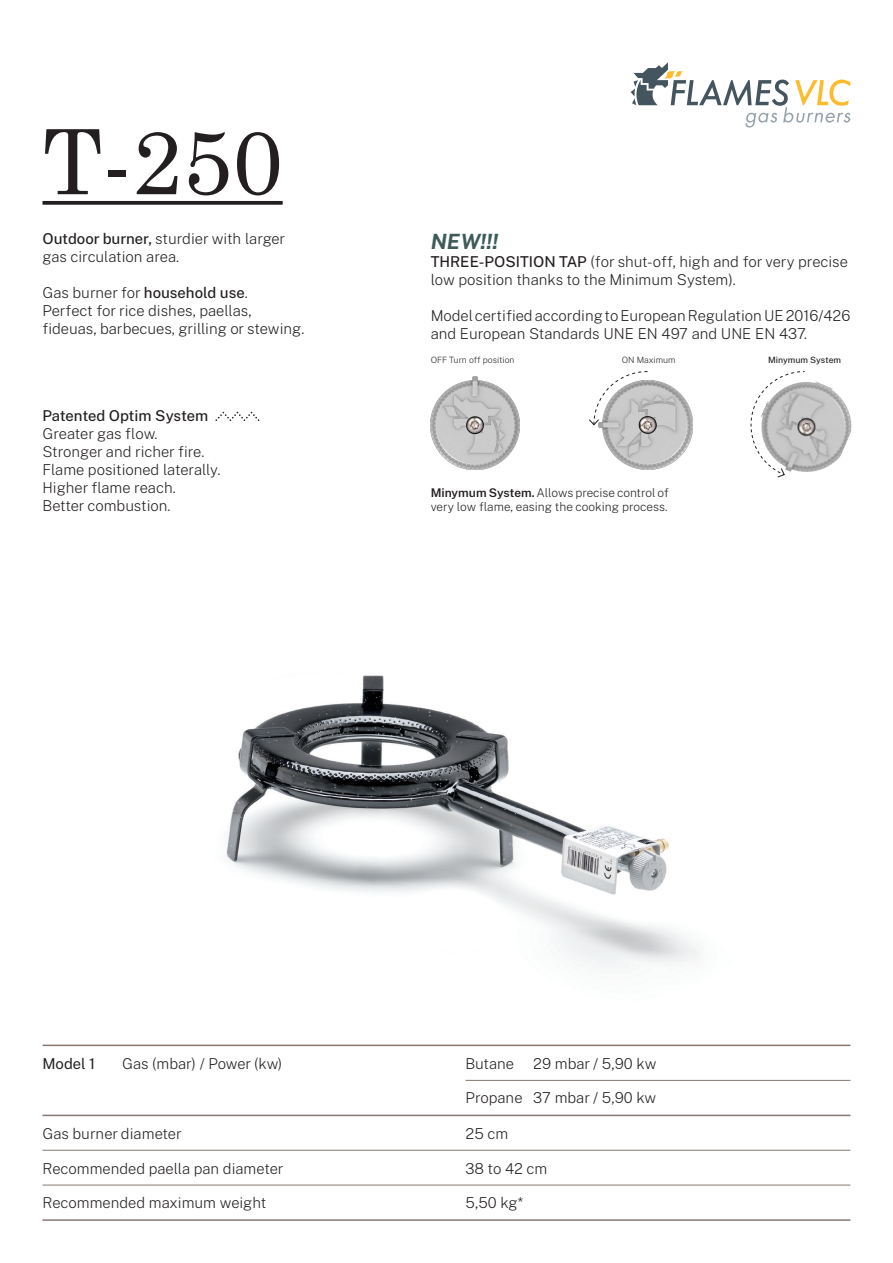
<style>
.page{position:relative;width:893px;height:1263px;background:#fff}
.page>*{position:absolute;margin:0;border:0;box-sizing:border-box;transform-origin:0 0}
.t1{font:90px "Century Schoolbook";color:#231f20}
.t2{font:italic 700 21px "Public Sans";color:#3d5b58}
.t3{font:200 15px/18px "Public Sans";color:#231f20}
.t4{font:500 15px "Public Sans";letter-spacing:-.005em;color:#231f20}
.t5{font:15px "Public Sans";color:#231f20}
.t6{font:200 12px/14.4px "Public Sans";color:#231f20}
.t7{font:200 8.7px "Public Sans";color:#231f20}
.t8{font:500 8.7px "Public Sans";letter-spacing:-.005em;color:#231f20}
.s1{font-weight:500}
.s2{font-weight:600}
</style>
<div class="page">
<img style="left:226px;top:675px;width:473px;height:294px">
<svg style="left:631px;top:62px;width:219px;height:66px"></svg>
<hr style="left:43px;top:1150px;width:807px;height:1px;background:#867770">
<hr style="left:466px;top:1080px;width:384px;height:1px;background:#867770">
<hr style="left:43px;top:1115px;width:807px;height:1px;background:#867770">
<hr style="left:43px;top:1219px;width:807px;height:2px;background:#867770">
<hr style="left:43px;top:1044px;width:807px;height:2px;background:#867770">
<hr style="left:43px;top:1185px;width:807px;height:1px;background:#867770">
<svg style="left:43px;top:201px;width:240px;height:4px"></svg>
<svg style="left:215px;top:412px;width:44px;height:9px"></svg>
<img style="left:431px;top:376px;width:89px;height:93px">
<img style="left:805px;top:381px;width:47px;height:91px">
<img style="left:599px;top:380px;width:93px;height:90px">
<svg style="left:589px;top:371px;width:59px;height:55px"></svg>
<svg style="left:750px;top:371px;width:55px;height:107px"></svg>
<p class="t1" style="left:42px;top:105px;width:242px">T-250</p>
<p class="t3" style="left:42px;top:229px;width:244px"><span class="s1">Outdoor burner,</span> sturdier with larger gas circulation area.</p>
<p class="t3" style="left:42px;top:283px;width:207px">Gas burner for <span class="s1">household use</span>.</p>
<p class="t3" style="left:42px;top:301px;width:263px">Perfect for rice dishes, paellas, fideuas, barbecues, grilling or stewing.</p>
<p class="t4" style="left:42px;top:404px;width:167px">Patented Optim System</p>
<p class="t3" style="left:42px;top:424px;width:117px">Greater gas flow.</p>
<p class="t3" style="left:42px;top:442px;width:163px">Stronger and richer fire.</p>
<p class="t3" style="left:42px;top:460px;width:179px">Flame positioned laterally.</p>
<p class="t3" style="left:42px;top:478px;width:135px">Higher flame reach.</p>
<p class="t3" style="left:42px;top:496px;width:130px">Better combustion.</p>
<p class="t2" style="left:431px;top:225px;width:69px">NEW!!!</p>
<p class="t3" style="left:431px;top:251px;width:419px"><span class="s1">THREE-POSITION TAP</span> (for shut-off, high and for very precise low position thanks to the Minimum System).</p>
<p class="t3" style="left:431px;top:305px;width:421px">Model certified according to European Regulation UE 2016/426 and European Standards UNE EN 497 and UNE EN 437.</p>
<p class="t7" style="left:431px;top:353px;width:85px">OFF Turn off position</p>
<p class="t7" style="left:622px;top:353px;width:55px">ON Maximum</p>
<p class="t8" style="left:768px;top:353px;width:74px">Minymum System</p>
<p class="t6" style="left:431px;top:484px;width:240px"><span class="s2">Minymum System.</span> Allows precise control of very low flame, easing the cooking process.</p>
<p class="t5" style="left:43px;top:1052px;width:54px">Model 1</p>
<p class="t3" style="left:122px;top:1053px;width:162px">Gas (mbar) / Power (kw)</p>
<p class="t3" style="left:466px;top:1053px;width:50px">Butane</p>
<p class="t3" style="left:466px;top:1088px;width:58px">Propane</p>
<p class="t3" style="left:533px;top:1053px;width:125px">29 mbar / 5,90 kw</p>
<p class="t3" style="left:533px;top:1088px;width:125px">37 mbar / 5,90 kw</p>
<p class="t3" style="left:43px;top:1123px;width:141px">Gas burner diameter</p>
<p class="t3" style="left:43px;top:1158px;width:242px">Recommended paella pan diameter</p>
<p class="t3" style="left:43px;top:1193px;width:225px">Recommended maximum weight</p>
<p class="t3" style="left:466px;top:1123px;width:44px">25 cm</p>
<p class="t3" style="left:466px;top:1158px;width:83px">38 to 42 cm</p>
<p class="t3" style="left:466px;top:1193px;width:59px">5,50 kg*</p>
</div>
